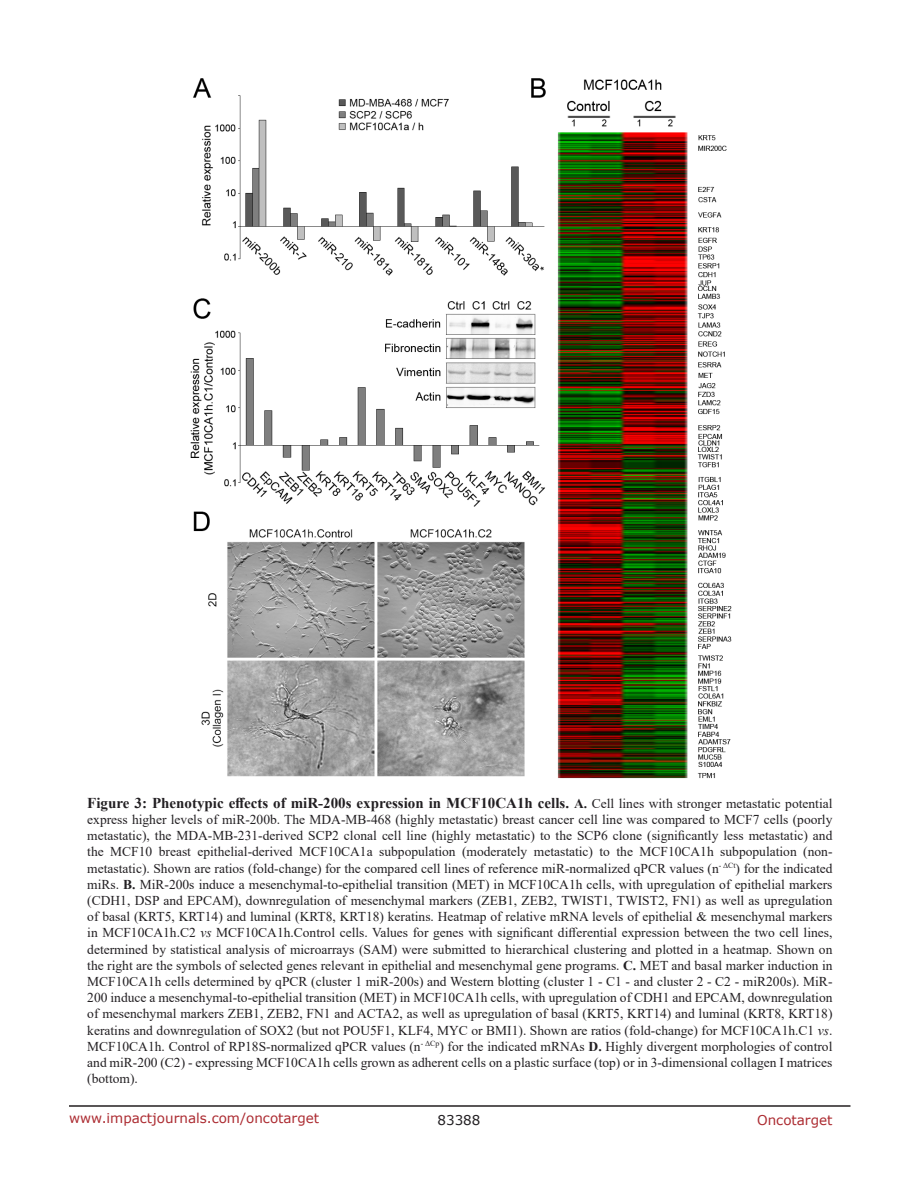
<style>
.page{position:relative;width:918px;height:1188px;background:#fff}
.page>*{position:absolute;margin:0;border:0;box-sizing:border-box;transform-origin:0 0}
.FigureText{font:700 15px "Times New Roman";color:#221f22}
.FigureText-2{font:13.5px/16.2px "Times New Roman";color:#221f22;text-align:justify}
.t1{font:13.5px "Verdana";color:#ac2b31}
.t2{font:13.5px "Verdana";color:#221f22}
.s1{font-size:13.5px}
.s2{font-weight:400;font-size:13.5px}
.s3{font-weight:700}
.s4{font-style:italic}
</style>
<div class="page">
<hr style="left:69px;top:1105px;width:781px;height:2px;background:#231f20">
<img style="left:190px;top:78px;width:542px;height:701px">
<p class="FigureText" style="left:87px;top:792px;width:747px">Figure 3: Phenotypic effects of miR-200s expression in MCF10CA1h cells. <span class="s1">A.</span> <span class="s2">Cell lines with stronger metastatic potential</span></p>
<p class="FigureText-2" style="left:87px;top:811px;width:747px">express higher levels of miR-200b. The MDA-MB-468 (highly metastatic) breast cancer cell line was compared to MCF7 cells (poorly metastatic), the MDA-MB-231-derived SCP2 clonal cell line (highly metastatic) to the SCP6 clone (significantly less metastatic) and the MCF10 breast epithelial-derived MCF10CA1a subpopulation (moderately metastatic) to the MCF10CA1h subpopulation (non&shy;metastatic). Shown are ratios (fold-change) for the compared cell lines of reference miR-normalized qPCR values (n<sup>-</sup> <sup>ΔCt</sup>) for the indicated miRs. <span class="s3">B.</span> MiR-200s induce a mesenchymal-to-epithelial transition (MET) in MCF10CA1h cells, with upregulation of epithelial markers (CDH1, DSP and EPCAM), downregulation of mesenchymal markers (ZEB1, ZEB2, TWIST1, TWIST2, FN1) as well as upregulation of basal (KRT5, KRT14) and luminal (KRT8, KRT18) keratins. Heatmap of relative mRNA levels of epithelial &amp; mesenchymal markers in MCF10CA1h.C2 <span class="s4">vs</span> MCF10CA1h.Control cells. Values for genes with significant differential expression between the two cell lines, determined by statistical analysis of microarrays (SAM) were submitted to hierarchical clustering and plotted in a heatmap. Shown on the right are the symbols of selected genes relevant in epithelial and mesenchymal gene programs. <span class="s3">C.</span> MET and basal marker induction in MCF10CA1h cells determined by qPCR (cluster 1 miR-200s) and Western blotting (cluster 1 - C1 - and cluster 2 - C2 - miR200s). MiR-200 induce a mesenchymal-to-epithelial transition (MET) in MCF10CA1h cells, with upregulation of CDH1 and EPCAM, downregulation of mesenchymal markers ZEB1, ZEB2, FN1 and ACTA2, as well as upregulation of basal (KRT5, KRT14) and luminal (KRT8, KRT18) keratins and downregulation of SOX2 (but not POU5F1, KLF4, MYC or BMI1). Shown are ratios (fold-change) for MCF10CA1h.C1 <span class="s4">vs</span>.<br>MCF10CA1h. Control of RP18S-normalized qPCR values (n<sup>-</sup> <sup>ΔCp</sup>) for the indicated mRNAs <span class="s3">D.</span> Highly divergent morphologies of control and miR-200 (C2) - expressing MCF10CA1h cells grown as adherent cells on a plastic surface (top) or in 3-dimensional collagen I matrices (bottom).</p>
<p class="t1" style="left:69px;top:1109px;width:252px">www.impactjournals.com/oncotarget</p>
<p class="t2" style="left:438px;top:1111px;width:44px">83388</p>
<p class="t1" style="left:757px;top:1111px;width:77px">Oncotarget</p>
</div>
